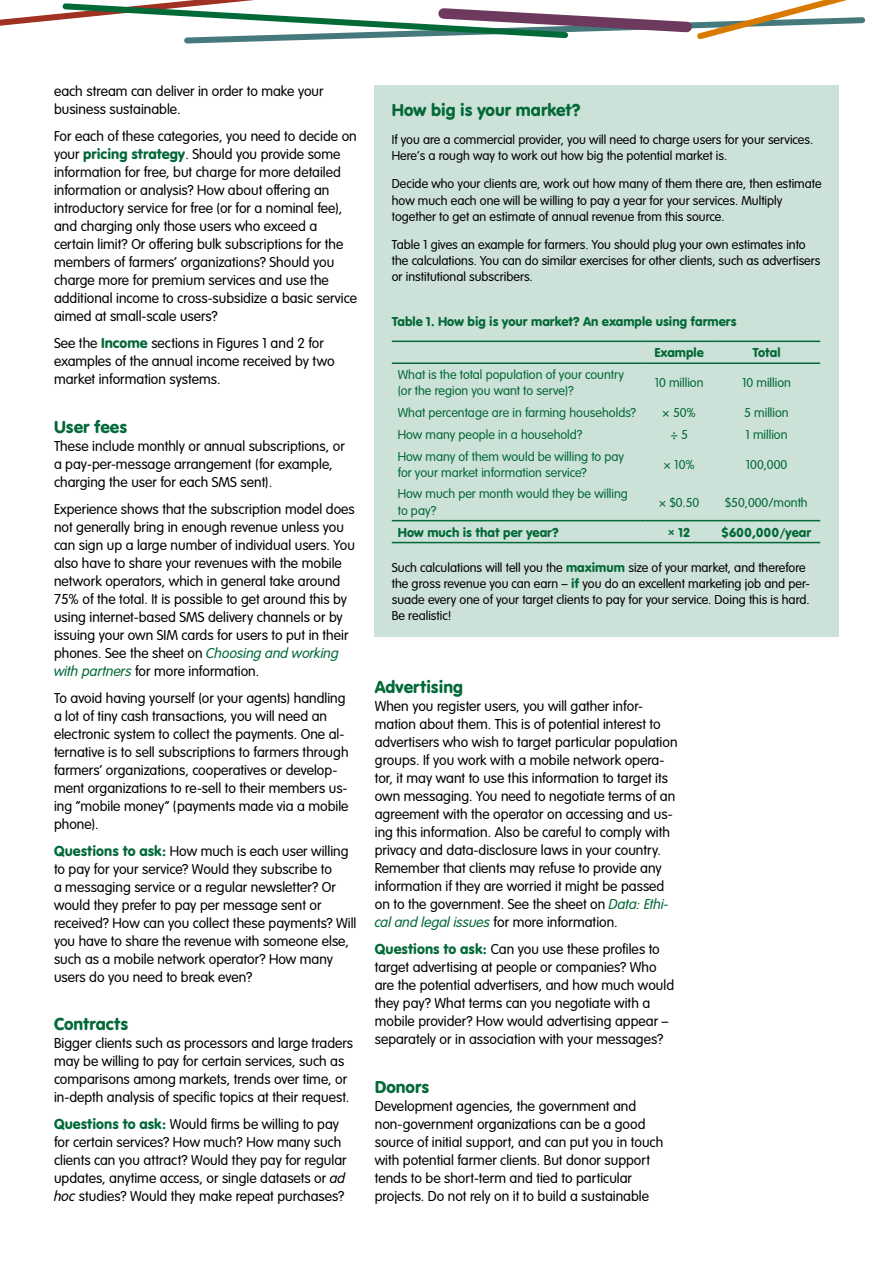
<style>
.page{position:relative;width:893px;height:1263px;background:#fff}
.page>*{position:absolute;margin:0;border:0;box-sizing:border-box;transform-origin:0 0}
.t1{font:18px "VAG Rundschrift D";color:#026937}
.t2{font:300 15px/18px "VAG Rundschrift D";color:#000}
.t3{font:300 13.5px/16.2px "VAG Rundschrift D";color:#000}
.t4{font:300 13.5px/16.2px "VAG Rundschrift D";color:#026937}
.t5{font:13.5px "VAG Rundschrift D";color:#026937}
.s1{font-weight:400;color:#026937}
.s2{font-style:italic;color:#026937}
.s3{font-style:italic}
</style>
<div class="page">
<svg style="left:0;top:0;width:865px;height:44px"></svg>
<div style="left:375px;top:86px;width:464px;height:551px;background:#cce1d7"></div>
<hr style="left:392px;top:341px;width:253px;height:1px;background:#026937">
<hr style="left:645px;top:341px;width:68px;height:1px;background:#026937">
<hr style="left:713px;top:341px;width:107px;height:1px;background:#026937">
<hr style="left:392px;top:362px;width:253px;height:2px;background:#026937">
<hr style="left:645px;top:362px;width:68px;height:2px;background:#026937">
<hr style="left:713px;top:362px;width:107px;height:2px;background:#026937">
<hr style="left:392px;top:520px;width:253px;height:1px;background:#026937">
<hr style="left:645px;top:520px;width:68px;height:1px;background:#026937">
<hr style="left:713px;top:520px;width:107px;height:1px;background:#026937">
<hr style="left:392px;top:542px;width:253px;height:1px;background:#026937">
<hr style="left:645px;top:542px;width:68px;height:1px;background:#026937">
<hr style="left:713px;top:542px;width:107px;height:1px;background:#026937">
<p class="t2" style="left:54px;top:82px;width:271px">each stream can deliver in order to make your business sustainable.</p>
<p class="t2" style="left:54px;top:127px;width:305px">For each of these categories, you need to decide on your <span class="s1">pricing strategy</span>. Should you provide some information for free, but charge for more detailed information or analysis? How about offering an introductory service for free (or for a nominal fee), and charging only those users who exceed a certain limit? Or offering bulk subscriptions for the members of farmers’ organizations? Should you charge more for premium services and use the additional income to cross-subsidize a basic service aimed at small-scale users?</p>
<p class="t2" style="left:54px;top:334px;width:282px">See the <span class="s1">Income</span> sections in Figures 1 and 2 for examples of the annual income received by two market information systems.</p>
<p class="t1" style="left:54px;top:416px;width:75px">User fees</p>
<p class="t2" style="left:54px;top:437px;width:292px">These include monthly or annual subscriptions, or a pay-per-message arrangement (for example, charging the user for each SMS sent).</p>
<p class="t2" style="left:54px;top:500px;width:302px">Experience shows that the subscription model does not generally bring in enough revenue unless you can sign up a large number of individual users. You also have to share your revenues with the mobile network operators, which in general take around 75% of the total. It is possible to get around this by using internet-based SMS delivery channels or by issuing your own SIM cards for users to put in their phones. See the sheet on <span class="s2">Choosing and working with partners</span> for more information.</p>
<p class="t2" style="left:54px;top:689px;width:296px">To avoid having yourself (or your agents) handling a lot of tiny cash transactions, you will need an electronic system to collect the payments. One al&shy;ternative is to sell subscriptions to farmers through farmers’ organizations, cooperatives or develop&shy;ment organizations to re-sell to their members us&shy;ing “mobile money” (payments made via a mobile phone).</p>
<p class="t2" style="left:54px;top:842px;width:304px"><span class="s1">Questions to ask:</span> How much is each user willing to pay for your service? Would they subscribe to<br>a messaging service or a regular newsletter? Or would they prefer to pay per message sent or received? How can you collect these payments? Will you have to share the revenue with someone else, such as a mobile network operator? How many users do you need to break even?</p>
<p class="t1" style="left:54px;top:1013px;width:76px">Contracts</p>
<p class="t2" style="left:54px;top:1035px;width:301px">Bigger clients such as processors and large traders may be willing to pay for certain services, such as comparisons among markets, trends over time, or in-depth analysis of specific topics at their request.</p>
<p class="t2" style="left:54px;top:1116px;width:294px"><span class="s1">Questions to ask:</span> Would firms be willing to pay for certain services? How much? How many such clients can you attract? Would they pay for regular updates, anytime access, or single datasets or <span class="s3">ad hoc</span> studies? Would they make repeat purchases?</p>
<p class="t1" style="left:392px;top:99px;width:190px">How big is your market?</p>
<p class="t3" style="left:392px;top:132px;width:423px">If you are a commercial provider, you will need to charge users for your services.<br>Here’s a rough way to work out how big the potential market is.</p>
<p class="t3" style="left:392px;top:176px;width:431px">Decide who your clients are, work out how many of them there are, then estimate how much each one will be willing to pay a year for your services. Multiply together to get an estimate of annual revenue from this source.</p>
<p class="t3" style="left:392px;top:237px;width:430px">Table 1 gives an example for farmers. You should plug your own estimates into the calculations. You can do similar exercises for other clients, such as advertisers or institutional subscribers.</p>
<p class="t5" style="left:392px;top:314px;width:346px">Table 1. How big is your market? An example using farmers</p>
<p class="t5" style="left:654px;top:345px;width:51px">Example</p>
<p class="t5" style="left:752px;top:345px;width:29px">Total</p>
<p class="t4" style="left:398px;top:367px;width:228px">What is the total population of your country (or the region you want to serve)?</p>
<p class="t4" style="left:655px;top:375px;width:50px">10 million</p>
<p class="t4" style="left:742px;top:375px;width:50px">10 million</p>
<p class="t4" style="left:398px;top:405px;width:240px">What percentage are in farming households?</p>
<p class="t4" style="left:662px;top:405px;width:35px">× 50%</p>
<p class="t4" style="left:744px;top:405px;width:46px">5 million</p>
<p class="t4" style="left:398px;top:426px;width:186px">How many people in a household?</p>
<p class="t4" style="left:670px;top:426px;width:19px">÷ 5</p>
<p class="t4" style="left:745px;top:426px;width:44px">1 million</p>
<p class="t4" style="left:398px;top:448px;width:228px">How many of them would be willing to pay for your market information service?</p>
<p class="t4" style="left:663px;top:456px;width:33px">× 10%</p>
<p class="t4" style="left:746px;top:456px;width:43px">100,000</p>
<p class="t4" style="left:398px;top:486px;width:232px">How much per month would they be willing to pay?</p>
<p class="t4" style="left:659px;top:494px;width:42px">× $0.50</p>
<p class="t4" style="left:725px;top:494px;width:84px">$50,000/month</p>
<p class="t5" style="left:398px;top:524px;width:162px">How much is that per year?</p>
<p class="t5" style="left:668px;top:524px;width:24px">× 12</p>
<p class="t5" style="left:722px;top:524px;width:91px">$600,000/year</p>
<p class="t3" style="left:392px;top:559px;width:420px">Such calculations will tell you the <span class="s1">maximum</span> size of your market, and therefore the gross revenue you can earn – <span class="s1">if</span> you do an excellent marketing job and per&shy;suade every one of your target clients to pay for your service. Doing this is hard.<br>Be realistic!</p>
<p class="t1" style="left:375px;top:676px;width:90px">Advertising</p>
<p class="t2" style="left:375px;top:697px;width:304px">When you register users, you will gather infor&shy;mation about them. This is of potential interest to advertisers who wish to target particular population groups. If you work with a mobile network opera&shy;tor, it may want to use this information to target its own messaging. You need to negotiate terms of an agreement with the operator on accessing and us&shy;ing this information. Also be careful to comply with privacy and data-disclosure laws in your country.<br>Remember that clients may refuse to provide any information if they are worried it might be passed on to the government. See the sheet on <span class="s2">Data: Ethi&shy;cal and legal issues</span> for more information.</p>
<p class="t2" style="left:375px;top:940px;width:301px"><span class="s1">Questions to ask:</span> Can you use these profiles to target advertising at people or companies? Who are the potential advertisers, and how much would they pay? What terms can you negotiate with a mobile provider? How would advertising appear – separately or in association with your messages?</p>
<p class="t1" style="left:375px;top:1076px;width:56px">Donors</p>
<p class="t2" style="left:375px;top:1097px;width:290px">Development agencies, the government and non-government organizations can be a good source of initial support, and can put you in touch with potential farmer clients. But donor support tends to be short-term and tied to particular projects. Do not rely on it to build a sustainable</p>
</div>
